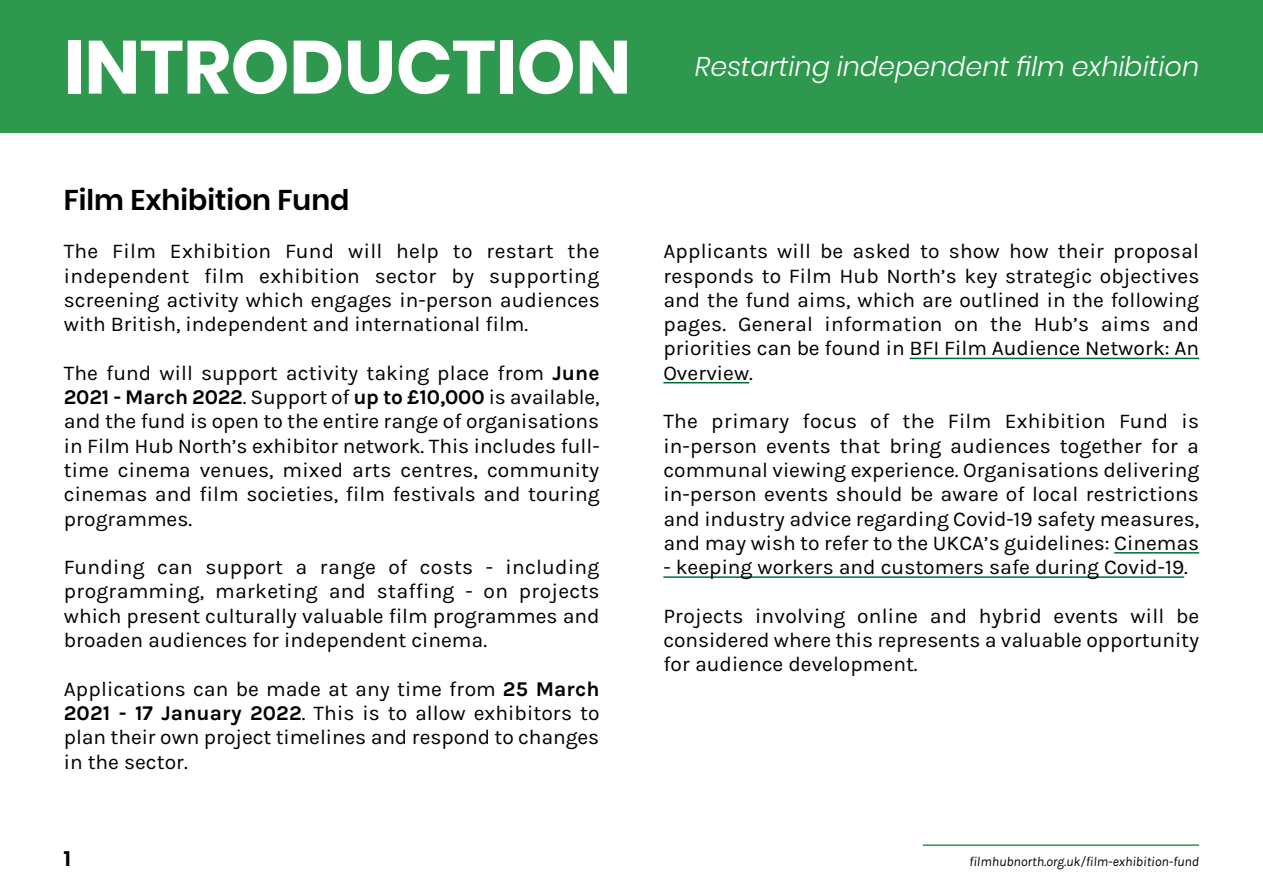
<style>
.page{position:relative;width:1263px;height:893px;background:#fff}
.page>*{position:absolute;margin:0;border:0;box-sizing:border-box;transform-origin:0 0}
.Page_Header{font:700 75px "Poppins";letter-spacing:-.005em;color:#fff}
.Section_Header{font:600 28.5px "Poppins";color:#000}
.Page_Sub-Header{font:italic 300 27px "Poppins";color:#fff}
.Body_Text{font:21px/24.3px "Karla";color:#000;text-align:justify}
.Page_Numbers{font:600 21px "Poppins";color:#000}
.Footer_URL{font:italic 13.5px "Karla";color:#000}
.s1{font-weight:700}
</style>
<div class="page">
<div style="left:0;top:0;width:1263px;height:133px;background:#2e994e"></div>
<hr style="left:909px;top:358px;width:290px;height:1px;background:#006d38">
<hr style="left:663px;top:382px;width:86px;height:1px;background:#006d38">
<hr style="left:1114px;top:552px;width:85px;height:2px;background:#006d38">
<hr style="left:663px;top:576px;width:521px;height:2px;background:#006d38">
<hr style="left:923px;top:844px;width:276px;height:2px;background:#2e994e">
<p class="Page_Header" style="left:64px;top:24px;width:569px">INTRODUCTION</p>
<p class="Page_Sub-Header" style="left:695px;top:51px;width:505px">Restarting independent film exhibition</p>
<p class="Section_Header" style="left:64px;top:183px;width:287px">Film Exhibition Fund</p>
<p class="Body_Text" style="left:64px;top:239px;width:538px">The Film Exhibition Fund will help to restart the independent film exhibition sector by supporting screening activity which engages in-person audiences with British, independent and international film.</p>
<p class="Body_Text" style="left:64px;top:361px;width:537px">The fund will support activity taking place from <span class="s1">June 2021 - March 2022</span>. Support of <span class="s1">up to £10,000</span> is available, and the fund is open to the entire range of organisations in Film Hub North’s exhibitor network. This includes full&shy;time cinema venues, mixed arts centres, community cinemas and film societies, film festivals and touring programmes.</p>
<p class="Body_Text" style="left:64px;top:555px;width:537px">Funding can support a range of costs - including programming, marketing and staffing - on projects which present culturally valuable film programmes and broaden audiences for independent cinema.</p>
<p class="Body_Text" style="left:64px;top:677px;width:537px">Applications can be made at any time from <span class="s1">25 March 2021 - 17 January 2022</span>. This is to allow exhibitors to plan their own project timelines and respond to changes in the sector.</p>
<p class="Body_Text" style="left:663px;top:239px;width:537px">Applicants will be asked to show how their proposal responds to Film Hub North’s key strategic objectives and the fund aims, which are outlined in the following pages. General information on the Hub’s aims and priorities can be found in BFI Film Audience Network: An Overview.</p>
<p class="Body_Text" style="left:663px;top:409px;width:537px">The primary focus of the Film Exhibition Fund is in-person events that bring audiences together for a communal viewing experience. Organisations delivering in-person events should be aware of local restrictions and industry advice regarding Covid-19 safety measures, and may wish to refer to the UKCA’s guidelines: Cinemas</p>
<p class="Body_Text" style="left:663px;top:555px;width:526px">- keeping workers and customers safe during Covid-19.</p>
<p class="Body_Text" style="left:663px;top:604px;width:537px">Projects involving online and hybrid events will be considered where this represents a valuable opportunity for audience development.</p>
<p class="Page_Numbers" style="left:64px;top:846px;width:8px">1</p>
<p class="Footer_URL" style="left:969px;top:854px;width:231px">filmhubnorth.org.uk/film-exhibition-fund</p>
</div>
